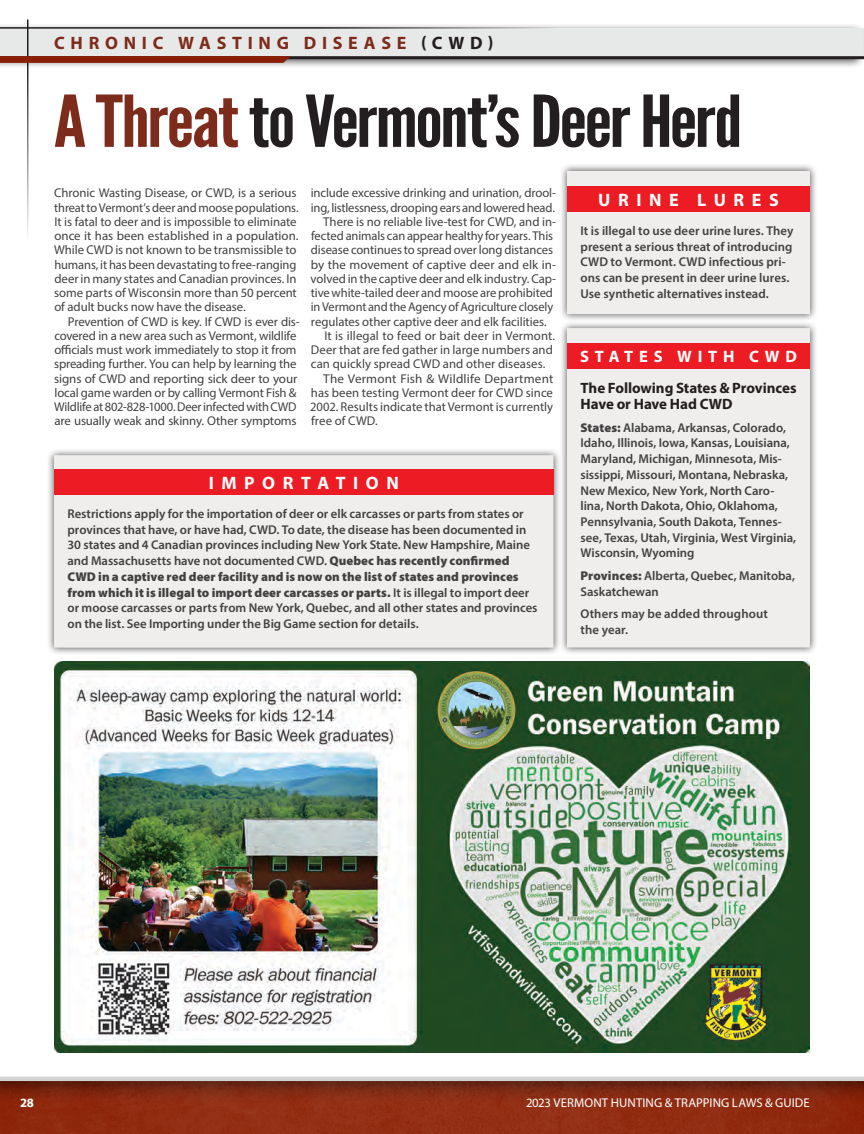
<style>
.page{position:relative;width:864px;height:1134px;background:#fff}
.page>*{position:absolute;margin:0;border:0;box-sizing:border-box;transform-origin:0 0}
.t1{font:71.25px "League Gothic";letter-spacing:-.03em;color:#231f20;scale:1.2 1}
.t2{font:700 18px "Myriad Pro";letter-spacing:.32em;color:#7d2b1a}
.t3{font:700 18px "Myriad Pro";letter-spacing:.42em;color:#fff}
.t4{font:700 16.5px "Myriad Pro";letter-spacing:.35em;color:#fff}
.t5{font:700 15px/15.8px "Myriad Pro";letter-spacing:-.005em;color:#231f20}
.t6{font:12.75px/14.2px "Myriad Pro";letter-spacing:-.005em;color:#414142}
.t7{font:600 12.75px/15.8px "Myriad Pro";color:#414142}
.t8{font:12.75px "Myriad Pro";letter-spacing:.01em;color:#fff}
.t9{font:12.75px "Myriad Pro";letter-spacing:.015em;color:#414142}
.t10{font:700 12.75px "Myriad Pro";color:#fff}
.s1{color:#231f20}
.s2{color:#7d2b1a}
.s3{font-weight:900}
</style>
<div class="page">
<div style="left:0;top:1074px;width:864px;height:60px;background:#f4f4f5"></div>
<svg style="left:0;top:1077px;width:864px;height:57px;background:#8d361f"></svg>
<div style="left:0;top:23px;width:864px;height:45px;background:#231f20;opacity:.75"></div>
<div style="left:0;top:28px;width:864px;height:30px;background:#e7e8e8"></div>
<hr style="left:0;top:27px;width:567px;height:2px;background:#231f20">
<hr style="left:0;top:56px;width:864px;height:3px;background:#231f20">
<hr style="left:27px;top:20px;width:1px;height:220px;background:#231f20">
<svg style="left:0;top:56px;width:291px;height:7px;background:#892308"></svg>
<img style="left:54px;top:662px;width:756px;height:391px">
<div style="left:46px;top:447px;width:515px;height:208px;background:#231f20;opacity:.75"></div>
<div style="left:54px;top:455px;width:500px;height:193px;background:#f0eeec"></div>
<div style="left:54px;top:469px;width:500px;height:26px;background:#ed1c24"></div>
<div style="left:559px;top:320px;width:259px;height:335px;background:#231f20;opacity:.75"></div>
<div style="left:567px;top:328px;width:243px;height:320px;background:#f0eeec"></div>
<div style="left:567px;top:343px;width:243px;height:26px;background:#ed1c24"></div>
<hr style="left:863px;top:23px;width:1px;height:45px;background:#231f20;opacity:.75">
<hr style="left:863px;top:28px;width:1px;height:30px;background:#e7e8e8">
<div style="left:559px;top:163px;width:259px;height:159px;background:#231f20;opacity:.75"></div>
<div style="left:567px;top:171px;width:243px;height:143px;background:#f0eeec"></div>
<div style="left:567px;top:186px;width:243px;height:26px;background:#ed1c24"></div>
<h2 class="t2" style="left:54px;top:31px;width:441px">CHRONIC WASTING DISEASE <span class="s1">(CWD)</span></h2>
<h1 class="t1" style="left:54px;top:79px;width:575px"><span class="s2">A Threat</span> to Vermont’s Deer Herd</h1>
<p class="t6" style="left:54px;top:186px;width:246px">Chronic Wasting Disease, or CWD, is a serious threat to Vermont’s deer and moose populations.<br>It is fatal to deer and is impossible to eliminate once it has been established in a population.<br>While CWD is not known to be transmissible to humans, it has been devastating to free-ranging deer in many states and Canadian provinces. In some parts of Wisconsin more than 50 percent of adult bucks now have the disease.</p>
<p class="t6" style="left:54px;top:314px;width:247px;text-indent:14px">Prevention of CWD is key. If CWD is ever dis&shy;covered in a new area such as Vermont, wildlife officials must work immediately to stop it from spreading further. You can help by learning the signs of CWD and reporting sick deer to your local game warden or by calling Vermont Fish &amp; Wildlife at 802-828-1000. Deer infected with CWD are usually weak and skinny. Other symptoms</p>
<p class="t6" style="left:311px;top:186px;width:247px">include excessive drinking and urination, drool-</p>
<p class="t6" style="left:311px;top:200px;width:246px">ing, listlessness, drooping ears and lowered head.</p>
<p class="t6" style="left:323px;top:214px;width:235px">There is no reliable live-test for CWD, and in-</p>
<p class="t6" style="left:311px;top:228px;width:244px">fected animals can appear healthy for years. This</p>
<p class="t6" style="left:311px;top:243px;width:244px">disease continues to spread over long distances</p>
<p class="t6" style="left:311px;top:257px;width:247px">by the movement of captive deer and elk in-</p>
<p class="t6" style="left:311px;top:271px;width:247px">volved in the captive deer and elk industry. Cap-</p>
<p class="t6" style="left:311px;top:285px;width:244px">tive white-tailed deer and moose are prohibited</p>
<p class="t6" style="left:311px;top:300px;width:244px">in Vermont and the Agency of Agriculture closely</p>
<p class="t6" style="left:311px;top:314px;width:237px">regulates other captive deer and elk facilities.</p>
<p class="t6" style="left:324px;top:328px;width:232px">It is illegal to feed or bait deer in Vermont.</p>
<p class="t6" style="left:311px;top:342px;width:244px">Deer that are fed gather in large numbers and</p>
<p class="t6" style="left:311px;top:357px;width:236px">can quickly spread CWD and other diseases.</p>
<p class="t9" style="left:323px;top:370px;width:232px">The Vermont Fish &amp; Wildlife Department</p>
<p class="t6" style="left:311px;top:385px;width:244px">has been testing Vermont deer for CWD since</p>
<p class="t6" style="left:310px;top:399px;width:245px">2002. Results indicate that Vermont is currently</p>
<p class="t6" style="left:311px;top:414px;width:68px">free of CWD.</p>
<h2 class="t3" style="left:209px;top:471px;width:192px">IMPORTATION</h2>
<p class="t7" style="left:68px;top:505px;width:472px">Restrictions apply for the importation of deer or elk carcasses or parts from states or provinces that have, or have had, CWD. To date, the disease has been documented in 30 states and 4 Canadian provinces including New York State. New Hampshire, Maine and Massachusetts have not documented CWD. <span class="s3">Quebec has recently confirmed CWD in a captive red deer facility and is now on the list of states and provinces from which it is illegal to import deer carcasses or parts.</span> It is illegal to import deer or moose carcasses or parts from New York, Quebec, and all other states and provinces on the list. See Importing under the Big Game section for details.</p>
<h2 class="t3" style="left:598px;top:188px;width:182px">URINE LURES</h2>
<p class="t7" style="left:580px;top:222px;width:214px">It is illegal to use deer urine lures. They present a serious threat of introducing CWD to Vermont. CWD infectious pri&shy;ons can be present in deer urine lures.<br>Use synthetic alternatives instead.</p>
<p class="t4" style="left:580px;top:346px;width:218px">STATES WITH CWD</p>
<p class="t5" style="left:580px;top:380px;width:218px">The Following States &amp; Provinces<br>Have or Have Had CWD</p>
<p class="t7" style="left:580px;top:419px;width:217px"><span class="s3">States:</span> Alabama, Arkansas, Colorado, Idaho, Illinois, Iowa, Kansas, Louisiana, Maryland, Michigan, Minnesota, Mis&shy;sissippi, Missouri, Montana, Nebraska, New Mexico, New York, North Caro&shy;lina, North Dakota, Ohio, Oklahoma, Pennsylvania, South Dakota, Tennes&shy;see, Texas, Utah, Virginia, West Virginia, Wisconsin, Wyoming</p>
<p class="t7" style="left:580px;top:568px;width:216px"><span class="s3">Provinces:</span> Alberta, Quebec, Manitoba,<br>Saskatchewan</p>
<p class="t7" style="left:580px;top:606px;width:189px">Others may be added throughout the year.</p>
<p class="t10" style="left:20px;top:1094px;width:15px">28</p>
<p class="t8" style="left:526px;top:1095px;width:285px">2023 VERMONT HUNTING &amp; TRAPPING LAWS &amp; GUIDE</p>
</div>
